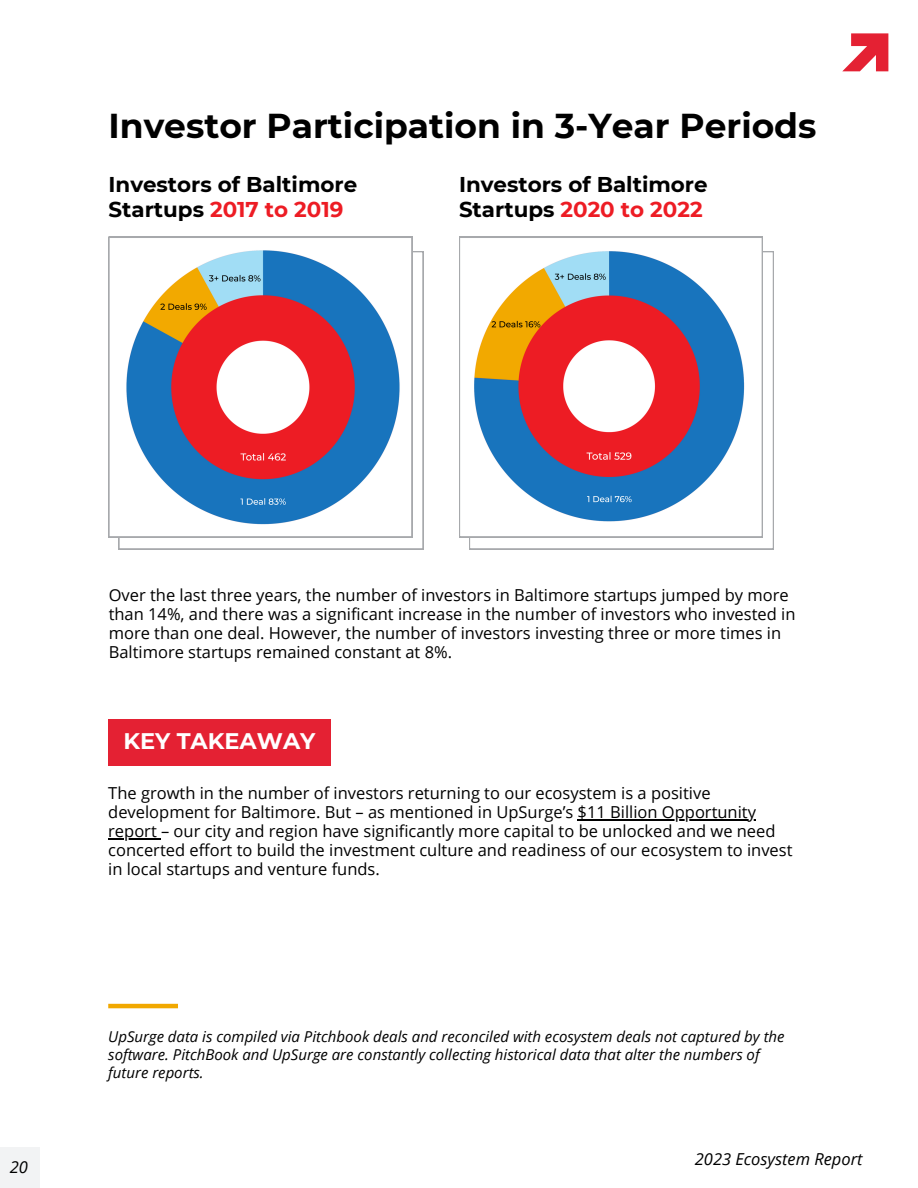
<style>
.page{position:relative;width:918px;height:1188px;background:#fff}
.page>*{position:absolute;margin:0;border:0;box-sizing:border-box;transform-origin:0 0}
.t1{font:700 34.5px "Montserrat";color:#000}
.t2{font:700 22.5px "Montserrat";color:#fff}
.t3{font:700 21.45px/24.8px "Montserrat";color:#000}
.t4{font:16.5px/19.2px "Open Sans";color:#000}
.t5{font:italic 16.5px "Open Sans";color:#000}
.t6{font:italic 15px/18px "Open Sans";color:#000}
.s1{color:#ed1c24}
</style>
<div class="page">
<svg style="left:842px;top:33px;width:46px;height:38px"></svg>
<svg style="left:119px;top:251px;width:304px;height:298px"></svg>
<svg style="left:109px;top:237px;width:303px;height:300px"></svg>
<svg style="left:469px;top:251px;width:305px;height:298px"></svg>
<svg style="left:459px;top:237px;width:304px;height:300px"></svg>
<img style="left:123px;top:249px;width:278px;height:276px">
<img style="left:472px;top:249px;width:275px;height:274px">
<hr style="left:108px;top:1004px;width:70px;height:4px;background:#f1a800">
<div style="left:108px;top:719px;width:223px;height:46px;background:#e42133"></div>
<hr style="left:578px;top:819px;width:178px;height:1px;background:#000">
<hr style="left:108px;top:838px;width:53px;height:1px;background:#000">
<div style="left:0;top:1148px;width:40px;height:40px;background:#f2f3f4"></div>
<h1 class="t1" style="left:109px;top:105px;width:709px">Investor Participation in 3-Year Periods</h1>
<h3 class="t3" style="left:109px;top:172px;width:250px">Investors of Baltimore<br>Startups <span class="s1">2017 to 2019</span></h3>
<h3 class="t3" style="left:459px;top:172px;width:250px">Investors of Baltimore<br>Startups <span class="s1">2020 to 2022</span></h3>
<p class="t4" style="left:109px;top:585px;width:688px">Over the last three years, the number of investors in Baltimore startups jumped by more than 14%, and there was a significant increase in the number of investors who invested in more than one deal. However, the number of investors investing three or more times in Baltimore startups remained constant at 8%.</p>
<h2 class="t2" style="left:123px;top:727px;width:194px">KEY TAKEAWAY</h2>
<p class="t4" style="left:108px;top:783px;width:686px">The growth in the number of investors returning to our ecosystem is a positive development for Baltimore. But – as mentioned in UpSurge’s $11 Billion Opportunity report – our city and region have significantly more capital to be unlocked and we need concerted effort to build the investment culture and readiness of our ecosystem to invest in local startups and venture funds.</p>
<p class="t6" style="left:108px;top:1027px;width:678px">UpSurge data is compiled via Pitchbook deals and reconciled with ecosystem deals not captured by the software. PitchBook and UpSurge are constantly collecting historical data that alter the numbers of future reports.</p>
<p class="t5" style="left:10px;top:1156px;width:20px">20</p>
<p class="t5" style="left:695px;top:1147px;width:169px">2023 Ecosystem Report</p>
</div>
